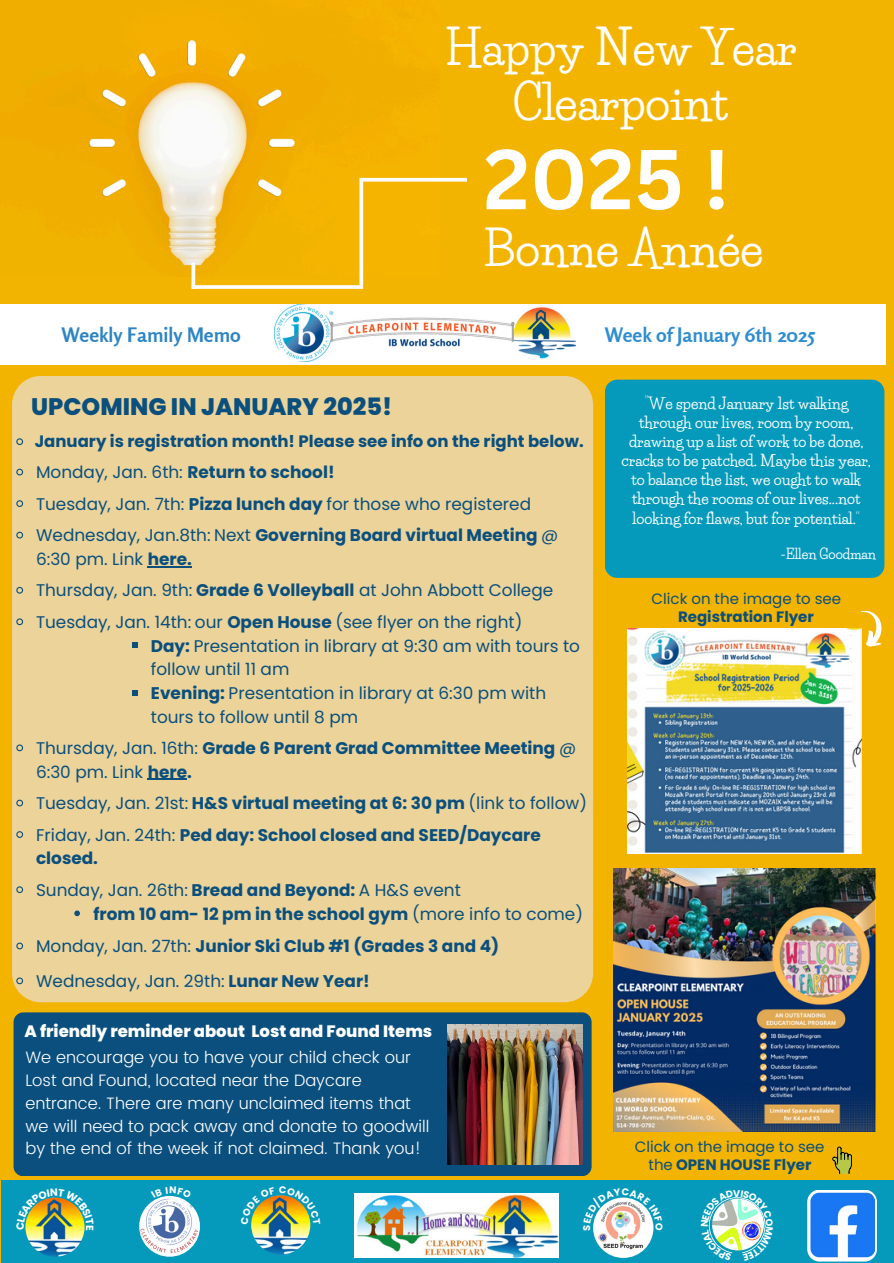
<style>
.page{position:relative;width:894px;height:1263px;background:#fff}
.page>*{position:absolute;margin:0;border:0;box-sizing:border-box;transform-origin:0 0}
.t1{font:700 82.95px "Canva Sans";color:#fefefe}
.t2{font:700 46.5px/55.1px "Life Savers";color:#fff;text-align:center}
.t3{font:800 23.85px "Poppins";color:#0a4f7d}
.t4{font:700 19.95px "Rosario";color:#2f8dd1}
.t5{font:700 19.95px "Rosario";color:#2e85c4}
.t6{font:16.8px/31.5px "Poppins";color:#0a4f7d}
.t7{font:700 16.8px/23.7px "Poppins";color:#0a4f7d}
.t8{font:300 16.5px/22.8px "Poppins";color:#fff}
.t9{font:700 16.5px "Poppins";color:#0a4f7d}
.t10{font:800 16.5px "Poppins";color:#fefefe}
.t11{font:700 15px/19px "Life Savers";color:#fefefe;text-align:center}
.t12{font:15px/18px "Poppins";color:#0a4f7d;text-align:center}
.t13{font:700 15px "Poppins";color:#0a4f7d}
.t14{font:700 13.65px "Life Savers";color:#fefefe}
.s1{font-weight:700}
.s2{font-weight:400}
</style>
<div class="page">
<div style="left:0;top:0;width:893px;height:1262px;background:#f3b400"></div>
<div style="left:0;top:304px;width:885px;height:61px;background:#fff"></div>
<img style="left:88px;top:40px;width:351px;height:237px">
<svg style="left:195px;top:285px;width:168px;height:4px"></svg>
<svg style="left:191px;top:262px;width:4px;height:27px"></svg>
<svg style="left:359px;top:178px;width:4px;height:107px"></svg>
<hr style="left:361px;top:178px;width:106px;height:3px;background:#fefefe">
<div style="left:12px;top:376px;width:581px;height:626px;background:#ebd39a;border-radius:29px"></div>
<div style="left:604px;top:379px;width:280px;height:199px;background:#059abb;border-radius:13px"></div>
<img style="left:274px;top:304px;width:301px;height:58px">
<div style="left:1px;top:1180px;width:892px;height:82px;background:#059abb"></div>
<img style="left:354px;top:1193px;width:204px;height:64px">
<img style="left:251px;top:1195px;width:59px;height:59px;border-radius:50%">
<img style="left:25px;top:1197px;width:60px;height:59px;border-radius:50%">
<img style="left:593px;top:1197px;width:60px;height:60px;border-radius:50%">
<img style="left:139px;top:1195px;width:61px;height:61px;border-radius:50%">
<svg style="left:807px;top:1190px;width:69px;height:71px;background:#5a9ef4"></svg>
<svg style="left:832px;top:1146px;width:19px;height:27px"></svg>
<svg style="left:16px;top:438px;width:8px;height:8px"></svg>
<svg style="left:16px;top:468px;width:8px;height:8px"></svg>
<svg style="left:16px;top:500px;width:8px;height:7px"></svg>
<svg style="left:16px;top:531px;width:8px;height:8px"></svg>
<hr style="left:148px;top:566px;width:44px;height:1px;background:#0a4f7d">
<svg style="left:16px;top:586px;width:8px;height:8px"></svg>
<svg style="left:16px;top:618px;width:8px;height:8px"></svg>
<svg style="left:132px;top:642px;width:5px;height:6px"></svg>
<svg style="left:132px;top:690px;width:5px;height:5px"></svg>
<svg style="left:16px;top:744px;width:8px;height:8px"></svg>
<hr style="left:148px;top:778px;width:39px;height:1px;background:#0a4f7d">
<svg style="left:16px;top:799px;width:8px;height:8px"></svg>
<svg style="left:16px;top:831px;width:8px;height:7px"></svg>
<svg style="left:16px;top:886px;width:8px;height:7px"></svg>
<svg style="left:74px;top:910px;width:6px;height:6px"></svg>
<svg style="left:16px;top:942px;width:8px;height:8px"></svg>
<svg style="left:16px;top:977px;width:8px;height:8px"></svg>
<img style="left:627px;top:628px;width:234px;height:225px">
<svg style="left:846px;top:610px;width:36px;height:42px"></svg>
<div style="left:14px;top:1012px;width:577px;height:164px;background:#0a4f7d;border-radius:10px"></div>
<img style="left:447px;top:1024px;width:135px;height:140px">
<img style="left:613px;top:868px;width:262px;height:262px">
<svg style="left:251px;top:1195px;width:60px;height:29px"></svg>
<svg style="left:708px;top:1197px;width:58px;height:57px"></svg>
<svg style="left:25px;top:1197px;width:60px;height:32px"></svg>
<svg style="left:593px;top:1197px;width:61px;height:33px"></svg>
<svg style="left:160px;top:1195px;width:19px;height:2px"></svg>
<h2 class="t2" style="left:444px;top:20px;width:353px">Happy New Year<br>Clearpoint</h2>
<h1 class="t1" style="left:483px;top:121px;width:247px">2025 !</h1>
<h2 class="t2" style="left:483px;top:222px;width:281px">Bonne Année</h2>
<p class="t5" style="left:62px;top:323px;width:180px">Weekly Family Memo</p>
<p class="t4" style="left:605px;top:323px;width:211px">Week of January 6th 2025</p>
<h3 class="t3" style="left:31px;top:389px;width:362px">UPCOMING IN JANUARY 2025!</h3>
<p class="t9" style="left:35px;top:429px;width:550px">January is registration month! Please see info on the right below.</p>
<p class="t6" style="left:36px;top:456px;width:523px">Monday, Jan. 6th: <span class="s1">Return to school!<br></span>Tuesday, Jan. 7th: <span class="s1">Pizza lunch day</span> for those who registered<br>Wednesday, Jan.8th: Next <span class="s1">Governing Board virtual Meeting</span> @</p>
<p class="t6" style="left:36px;top:543px;width:518px">6:30 pm. Link <span class="s1">here.<br></span>Thursday, Jan. 9th: <span class="s1">Grade 6 Volleyball</span> at John Abbott College<br>Tuesday, Jan. 14th: our <span class="s1">Open House</span> (see flyer on the right)</p>
<p class="t6" style="left:151px;top:634px;width:430px;line-height:23.7px"><span class="s1">Day:</span> Presentation in library at 9:30 am with tours to follow until 11 am<br><span class="s1">Evening:</span> Presentation in library at 6:30 pm with tours to follow until 8 pm</p>
<p class="t7" style="left:36px;top:736px;width:541px"><span class="s2">Thursday, Jan. 16th:</span> Grade 6 Parent Grad Committee Meeting <span class="s2">@<br>6:30 pm. Link</span> here.</p>
<p class="t7" style="left:36px;top:787px;width:552px;line-height:31.5px"><span class="s2">Tuesday, Jan. 21st:</span> H&amp;S virtual meeting at 6: 30 pm <span class="s2">(link to follow)<br>Friday, Jan. 24th:</span> Ped day: School closed and SEED/Daycare</p>
<p class="t6" style="left:36px;top:842px;width:426px"><span class="s1">closed.<br></span>Sunday, Jan. 26th: <span class="s1">Bread and Beyond:</span> A H&amp;S event</p>
<p class="t7" style="left:36px;top:897px;width:548px;line-height:32.7px;text-indent:57px">from 10 am- 12 pm in the school gym <span class="s2">(more info to come)<br>Monday, Jan. 27th:</span> Junior Ski Club #1 (Grades 3 and 4)</p>
<p class="t6" style="left:36px;top:965px;width:335px">Wednesday, Jan. 29th: <span class="s1">Lunar New Year!</span></p>
<p class="t10" style="left:24px;top:1019px;width:409px">A friendly reminder about Lost and Found Items</p>
<p class="t8" style="left:25px;top:1045px;width:405px">We encourage you to have your child check our Lost and Found, located near the Daycare entrance. There are many unclaimed items that we will need to pack away and donate to goodwill by the end of the week if not claimed. Thank you!</p>
<p class="t11" style="left:621px;top:394px;width:251px">“We spend January 1st walking through our lives, room by room, drawing up a list of work to be done, cracks to be patched. Maybe this year, to balance the list, we ought to walk through the rooms of our lives...not looking for flaws, but for potential.”</p>
<p class="t14" style="left:780px;top:545px;width:97px">-Ellen Goodman</p>
<p class="t12" style="left:651px;top:590px;width:191px">Click on the image to see</p>
<p class="t13" style="left:678px;top:606px;width:137px">Registration Flyer</p>
<p class="t12" style="left:634px;top:1137px;width:191px">Click on the image to see the <span class="s1">OPEN HOUSE Flyer</span></p>
</div>
